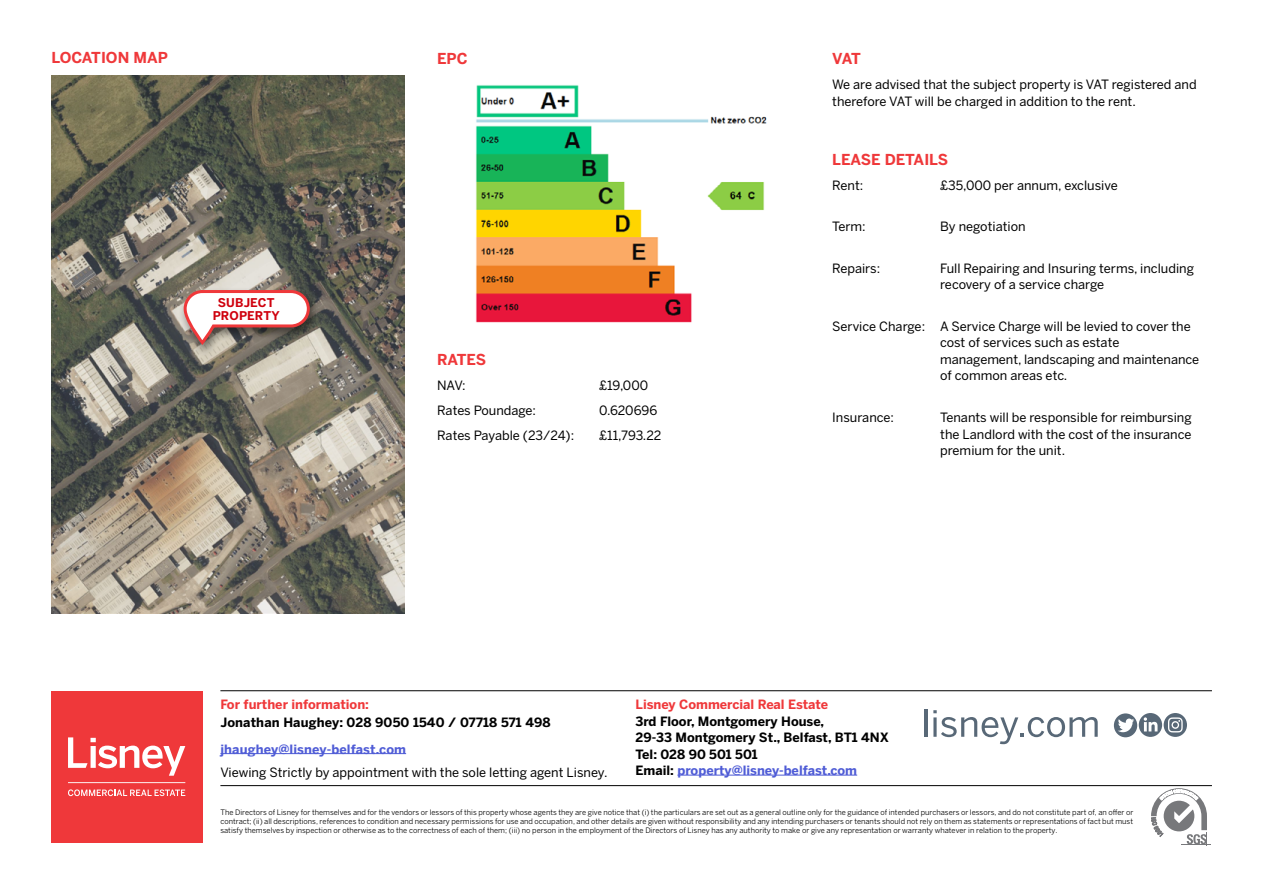
<style>
.page{position:relative;width:1263px;height:893px;background:#fff}
.page>*{position:absolute;margin:0;border:0;box-sizing:border-box;transform-origin:0 0}
.t1{font:700 15px "Benton Sans";color:#ef383a}
.t2{font:12.75px/16.5px "Benton Sans";color:#000}
.t3{font:700 12.75px/16.5px "Benton Sans";color:#000}
.t4{font:700 12.75px "Benton Sans";color:#ef383a}
.t5{font:700 12.75px "Benton Sans";letter-spacing:.01em;color:#4f5cd6}
.t6{font:700 12px/13.5px "Benton Sans";letter-spacing:.01em;color:#cf000d;text-align:center}
.t7{font:7.5px/9px "Benton Sans";color:#000;text-align:justify}
.s1{color:#4f5cd6}
</style>
<div class="page">
<hr style="left:677px;top:775px;width:180px;height:1px;background:#4f5cd6">
<svg style="left:1151px;top:788px;width:59px;height:58px"></svg>
<div style="left:51px;top:691px;width:151px;height:151px;background:#ef383a"></div>
<svg style="left:68px;top:782px;width:117px;height:1px"></svg>
<svg style="left:68px;top:789px;width:117px;height:7px"></svg>
<svg style="left:68px;top:737px;width:117px;height:39px"></svg>
<hr style="left:220px;top:753px;width:186px;height:1px;background:#4f5cd6">
<hr style="left:220px;top:690px;width:992px;height:1px;background:#000">
<hr style="left:220px;top:785px;width:992px;height:1px;background:#000">
<hr style="left:924px;top:710px;width:3px;height:27px;background:#586877">
<svg style="left:933px;top:710px;width:165px;height:34px"></svg>
<div style="left:1114px;top:713px;width:23px;height:24px;background:#586877;border-radius:12px"></div>
<svg style="left:1118px;top:713px;width:69px;height:24px"></svg>
<img style="left:51px;top:75px;width:354px;height:539px">
<div style="left:178px;top:287px;width:143px;height:71px;background:#000;opacity:.49"></div>
<svg style="left:182px;top:274px;width:129px;height:81px"></svg>
<img style="left:475px;top:85px;width:292px;height:238px">
<h1 class="t1" style="left:51px;top:48px;width:118px">LOCATION MAP</h1>
<h3 class="t6" style="left:213px;top:296px;width:69px">SUBJECT<br>PROPERTY</h3>
<h1 class="t1" style="left:437px;top:49px;width:32px">EPC</h1>
<h1 class="t1" style="left:832px;top:49px;width:30px">VAT</h1>
<h2 class="t2" style="left:832px;top:77px;width:366px">We are advised that the subject property is VAT registered and therefore VAT will be charged in addition to the rent.</h2>
<h1 class="t1" style="left:437px;top:350px;width:51px">RATES</h1>
<h2 class="t2" style="left:437px;top:377px;width:30px">NAV:</h2>
<h2 class="t2" style="left:599px;top:377px;width:51px">£19,000</h2>
<h2 class="t2" style="left:437px;top:402px;width:101px">Rates Poundage:</h2>
<h2 class="t2" style="left:599px;top:402px;width:60px">0.620696</h2>
<h2 class="t2" style="left:437px;top:427px;width:139px">Rates Payable (23/24):</h2>
<h2 class="t2" style="left:599px;top:427px;width:64px">£11,793.22</h2>
<h1 class="t1" style="left:832px;top:150px;width:118px">LEASE DETAILS</h1>
<h2 class="t2" style="left:832px;top:177px;width:33px">Rent:</h2>
<h2 class="t2" style="left:940px;top:177px;width:179px">£35,000 per annum, exclusive</h2>
<h2 class="t2" style="left:832px;top:219px;width:35px">Term:</h2>
<h2 class="t2" style="left:940px;top:219px;width:87px">By negotiation</h2>
<h2 class="t2" style="left:832px;top:260px;width:49px">Repairs:</h2>
<h2 class="t2" style="left:940px;top:260px;width:255px">Full Repairing and Insuring terms, including recovery of a service charge</h2>
<h2 class="t2" style="left:940px;top:318px;width:260px;text-indent:-108px">Service Charge: A Service Charge will be levied to cover the cost of services such as estate management, landscaping and maintenance of common areas etc.</h2>
<h2 class="t2" style="left:832px;top:409px;width:63px">Insurance:</h2>
<h2 class="t2" style="left:940px;top:409px;width:253px;text-align:justify">Tenants will be responsible for reimbursing the Landlord with the cost of the insurance premium for the unit.</h2>
<h2 class="t4" style="left:635px;top:696px;width:194px">Lisney Commercial Real Estate</h2>
<h2 class="t3" style="left:635px;top:713px;width:255px">3rd Floor, Montgomery House,<br>29-33 Montgomery St., Belfast, BT1 4NX<br>Tel: 028 90 501 501<br>Email: <span class="s1">property@lisney-belfast.com</span></h2>
<p class="t7" style="left:220px;top:808px;width:914px">The Directors of Lisney for themselves and for the vendors or lessors of this property whose agents they are give notice that (i) the particulars are set out as a general outline only for the guidance of intended purchasers or lessors, and do not constitute part of, an offer or contract; (ii) all descriptions, references to condition and necessary permissions for use and occupation, and other details are given without responsibility and any intending purchasers or tenants should not rely on them as statements or representations of fact but must satisfy themselves by inspection or otherwise as to the correctness of each of them; (iii) no person in the employment of the Directors of Lisney has any authority to make or give any representation or warranty whatever in relation to the property.</p>
<h2 class="t4" style="left:220px;top:696px;width:150px">For further information:</h2>
<h2 class="t3" style="left:220px;top:714px;width:332px">Jonathan Haughey: 028 9050 1540 / 07718 571 498</h2>
<h2 class="t5" style="left:220px;top:741px;width:187px">jhaughey@lisney-belfast.com</h2>
<h2 class="t2" style="left:220px;top:764px;width:389px">Viewing Strictly by appointment with the sole letting agent Lisney.</h2>
</div>
